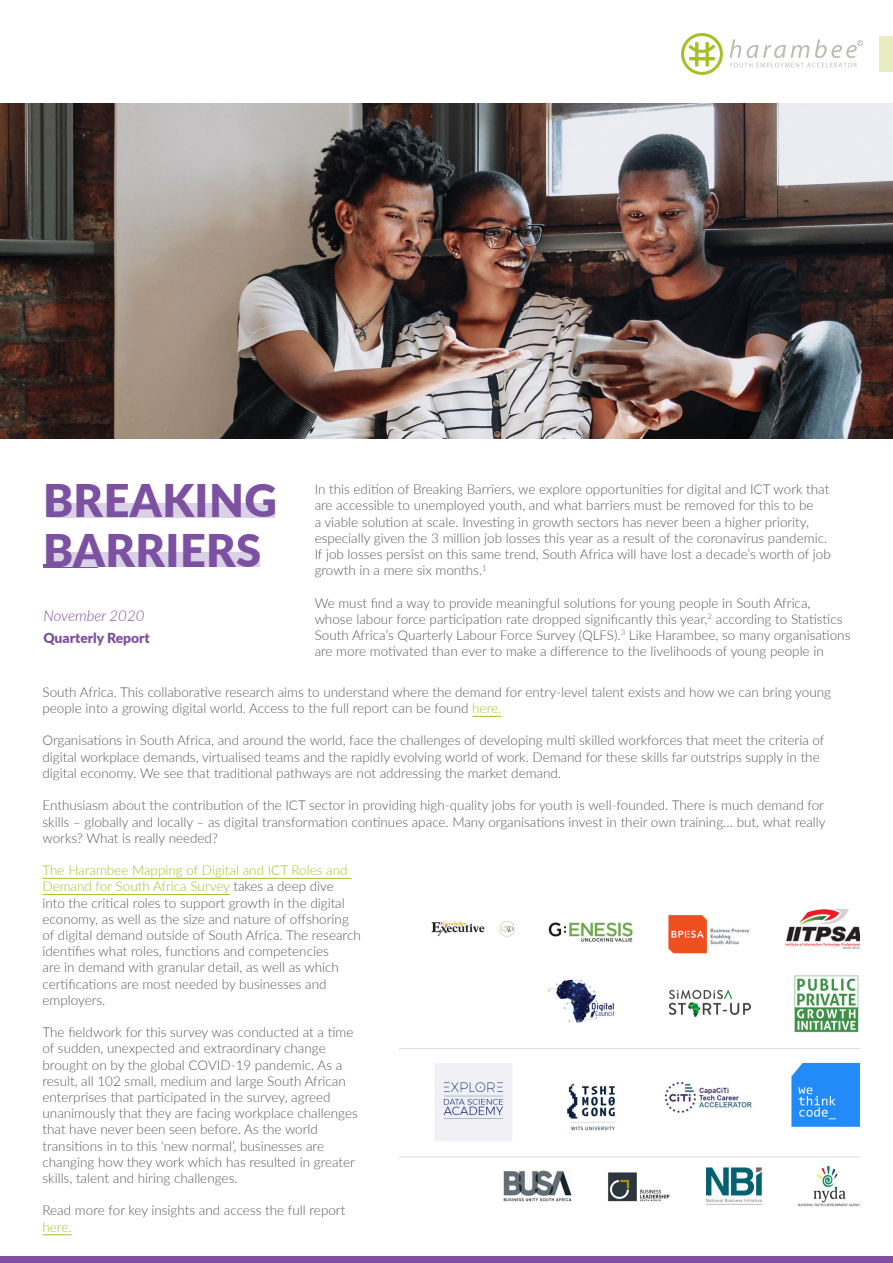
<style>
.page{position:relative;width:893px;height:1263px;background:#fff}
.page>*{position:absolute;margin:0;border:0;box-sizing:border-box;transform-origin:0 0}
.t1{font:900 45px/49.5px "Lato";letter-spacing:.01em;color:#7c51a1}
.t2{font:italic 300 15px "Lato";color:#7c51a1}
.t3{font:900 13.95px "Lato";color:#7c51a1}
.t4{font:300 13.5px/16.2px "Lato";color:#57585a}
.s1{color:#a3c027}
</style>
<div class="page">
<hr style="left:43px;top:564px;width:54px;height:3px;background:#7c51a1">
<div style="left:49px;top:553px;width:211px;height:14px;background:#dad1e7"></div>
<div style="left:49px;top:503px;width:226px;height:14px;background:#dad1e7"></div>
<svg style="left:681px;top:33px;width:42px;height:42px"></svg>
<svg style="left:729px;top:39px;width:134px;height:28px"></svg>
<svg style="left:472px;top:716px;width:29px;height:1px"></svg>
<hr style="left:43px;top:878px;width:308px;height:1px;background:#a3c027">
<hr style="left:43px;top:894px;width:187px;height:1px;background:#a3c027">
<svg style="left:43px;top:1234px;width:29px;height:1px"></svg>
<img style="left:0;top:104px;width:893px;height:335px">
<div style="left:0;top:1256px;width:893px;height:7px;background:#7c51a1"></div>
<div style="left:879px;top:36px;width:14px;height:36px;background:#e8ecc1"></div>
<img style="left:400px;top:909px;width:459px;height:298px">
<p class="t4" style="left:315px;top:481px;width:518px">In this edition of Breaking Barriers, we explore opportunities for digital and ICT work that are accessible to unemployed youth, and what barriers must be removed for this to be<br>a viable solution at scale. Investing in growth sectors has never been a higher priority, especially given the 3 million job losses this year as a result of the coronavirus pandemic.<br>If job losses persist on this same trend, South Africa will have lost a decade’s worth of job growth in a mere six months.<sup>1</sup></p>
<p class="t4" style="left:315px;top:594px;width:537px">We must find a way to provide meaningful solutions for young people in South Africa, whose labour force participation rate dropped significantly this year,<sup>2</sup> according to Statistics South Africa’s Quarterly Labour Force Survey (QLFS).<sup>3</sup> Like Harambee, so many organisations are more motivated than ever to make a difference to the livelihoods of young people in</p>
<p class="t4" style="left:43px;top:683px;width:790px">South Africa. This collaborative research aims to understand where the demand for entry-level talent exists and how we can bring young people into a growing digital world. Access to the full report can be found <span class="s1">here.</span></p>
<p class="t4" style="left:43px;top:732px;width:783px">Organisations in South Africa, and around the world, face the challenges of developing multi skilled workforces that meet the criteria of digital workplace demands, virtualised teams and the rapidly evolving world of work. Demand for these skills far outstrips supply in the digital economy. We see that traditional pathways are not addressing the market demand.</p>
<p class="t4" style="left:43px;top:797px;width:785px">Enthusiasm about the contribution of the ICT sector in providing high-quality jobs for youth is well-founded. There is much demand for skills – globally and locally – as digital transformation continues apace. Many organisations invest in their own training… but, what really works? What is really needed?</p>
<p class="t4" style="left:43px;top:862px;width:320px"><span class="s1">The Harambee Mapping of Digital and ICT Roles and Demand for South Africa Survey</span> takes a deep dive<br>into the critical roles to support growth in the digital economy, as well as the size and nature of offshoring of digital demand outside of South Africa. The research identifies what roles, functions and competencies<br>are in demand with granular detail, as well as which certifications are most needed by businesses and employers.</p>
<p class="t4" style="left:43px;top:1024px;width:317px">The fieldwork for this survey was conducted at a time of sudden, unexpected and extraordinary change brought on by the global COVID-19 pandemic. As a result, all 102 small, medium and large South African enterprises that participated in the survey, agreed unanimously that they are facing workplace challenges that have never been seen before. As the world transitions in to this ‘new normal’, businesses are changing how they work which has resulted in greater skills, talent and hiring challenges.</p>
<p class="t4" style="left:43px;top:1202px;width:304px">Read more for key insights and access the full report <span class="s1">here.</span></p>
<p class="t1" style="left:43px;top:474px;width:235px">BREAKING<br>BARRIERS</p>
<p class="t2" style="left:43px;top:605px;width:102px">November 2020</p>
<p class="t3" style="left:43px;top:627px;width:108px">Quarterly Report</p>
</div>
